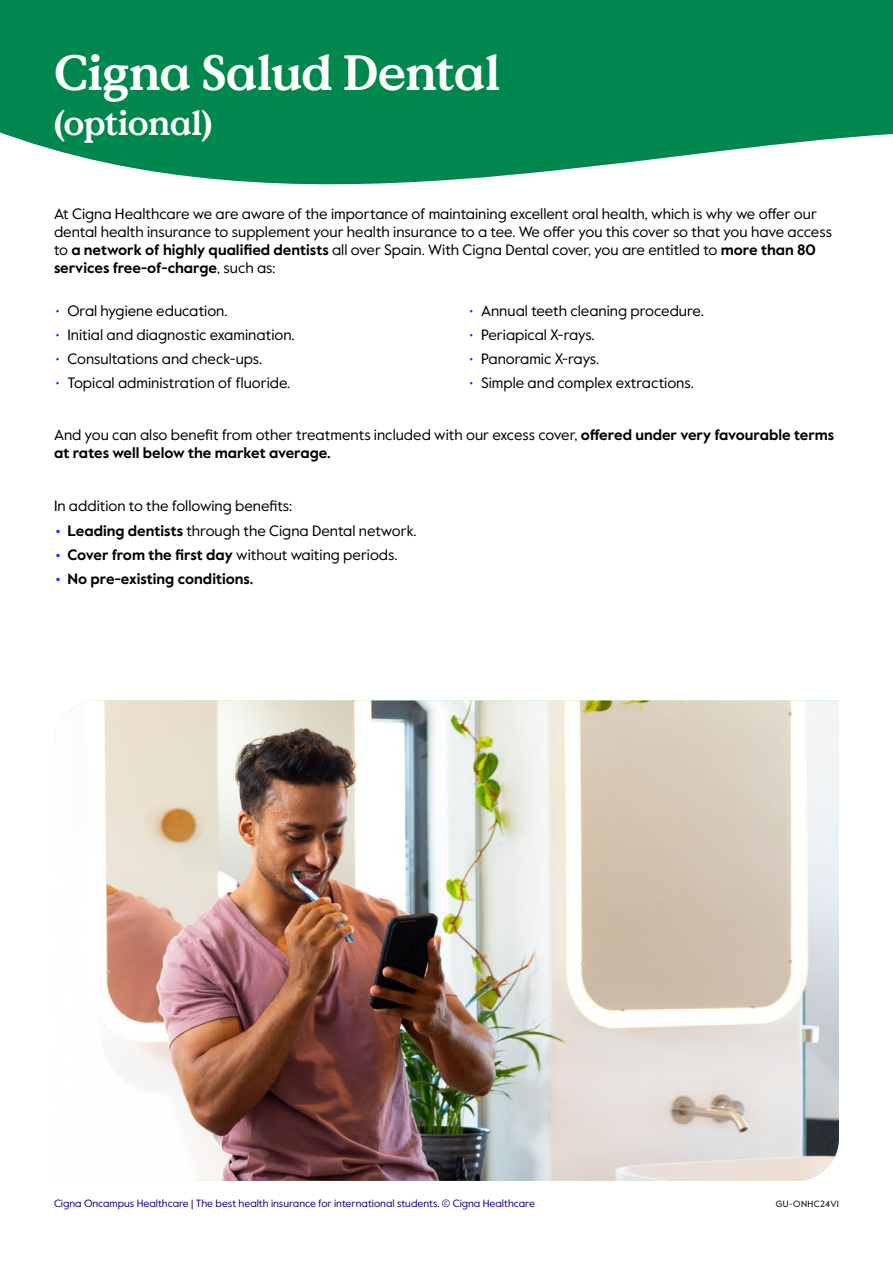
<style>
.page{position:relative;width:893px;height:1263px;background:#fff}
.page>*{position:absolute;margin:0;border:0;box-sizing:border-box;transform-origin:0 0}
.t1{font:700 49.5px "Value Serif Pro";letter-spacing:-.025em;color:#fff}
.t2{font:700 34.5px "Value Serif Pro";letter-spacing:-.025em;color:#fff}
.t3{font:15px/18px "Value Sans Pro";color:#000}
.t4{font:700 15px "Value Sans Pro";color:#000}
.t5{font:10.5px "Value Sans Pro";color:#110081}
.t6{font:9px "Value Sans Pro";letter-spacing:.045em;color:#000}
.s1{font-weight:700}
.s2{color:#03f}
.s3{font-weight:700;color:#03f}
</style>
<div class="page">
<img style="left:54px;top:700px;width:785px;height:481px">
<svg style="left:0;top:0;width:893px;height:185px;fill:#00874d"></svg>
<h1 class="t1" style="left:54px;top:43px;width:448px">Cigna Salud Dental</h1>
<h2 class="t2" style="left:54px;top:102px;width:160px">(optional)</h2>
<p class="t3" style="left:54px;top:205px;width:780px">At Cigna Healthcare we are aware of the importance of maintaining excellent oral health, which is why we offer our dental health insurance to supplement your health insurance to a tee. We offer you this cover so that you have access to <span class="s1">a network of highly qualified dentists</span> all over Spain. With Cigna Dental cover, you are entitled to <span class="s1">more than 80 services free-of-charge</span>, such as:</p>
<p class="t3" style="left:55px;top:302px;width:174px"><span class="s2">•</span> Oral hygiene education.</p>
<p class="t3" style="left:55px;top:326px;width:241px"><span class="s2">•</span> Initial and diagnostic examination.</p>
<p class="t3" style="left:55px;top:350px;width:208px"><span class="s2">•</span> Consultations and check-ups.</p>
<p class="t3" style="left:55px;top:374px;width:236px"><span class="s2">•</span> Topical administration of fluoride.</p>
<p class="t3" style="left:469px;top:302px;width:236px"><span class="s2">•</span> Annual teeth cleaning procedure.</p>
<p class="t3" style="left:469px;top:326px;width:127px"><span class="s2">•</span> Periapical X-rays.</p>
<p class="t3" style="left:469px;top:350px;width:132px"><span class="s2">•</span> Panoramic X-rays.</p>
<p class="t3" style="left:469px;top:374px;width:226px"><span class="s2">•</span> Simple and complex extractions.</p>
<p class="t3" style="left:54px;top:426px;width:782px">And you can also benefit from other treatments included with our excess cover, <span class="s1">offered under very favourable terms at rates well below the market average.</span></p>
<p class="t3" style="left:54px;top:497px;width:240px">In addition to the following benefits:</p>
<p class="t3" style="left:56px;top:522px;width:363px"><span class="s3">•</span> <span class="s1">Leading dentists</span> through the Cigna Dental network.</p>
<p class="t3" style="left:56px;top:546px;width:343px"><span class="s3">•</span> <span class="s1">Cover from the first day</span> without waiting periods.</p>
<p class="t4" style="left:56px;top:570px;width:199px"><span class="s2">•</span> No pre-existing conditions.</p>
<p class="t5" style="left:54px;top:1197px;width:482px">Cigna Oncampus Healthcare | The best health insurance for international students. © Cigna Healthcare</p>
<p class="t6" style="left:776px;top:1199px;width:65px">GU-ONHC24V1</p>
</div>
